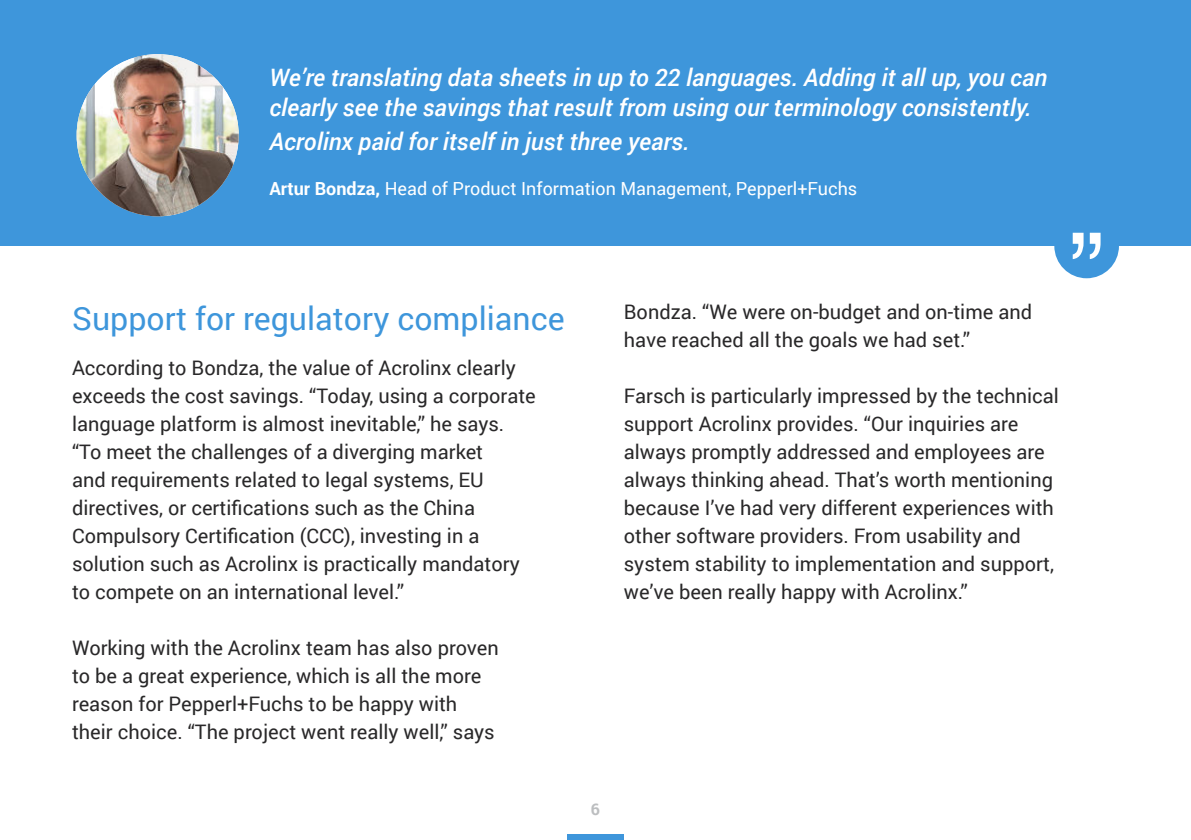
<style>
.page{position:relative;width:1191px;height:840px;background:#fff}
.page>*{position:absolute;margin:0;border:0;box-sizing:border-box;transform-origin:0 0}
.t1{font:32px "Roboto";color:#3e96db}
.t2{font:italic 500 24px/30px "Roboto";color:#fff}
.t3{font:20px/28px "Roboto";color:#292829}
.t4{font:18px "Roboto";color:#fff}
.t5{font:700 16px "Roboto";color:#bcbec0}
.s1{font-weight:700}
</style>
<div class="page">
<div style="left:567px;top:834px;width:57px;height:5px;background:#3e96db"></div>
<div style="left:0;top:0;width:1191px;height:246px;background:#3e96db"></div>
<div style="left:1054px;top:213px;width:65px;height:65px;background:#3e96db;border-radius:50%"></div>
<svg style="left:1072px;top:232px;width:28px;height:27px"></svg>
<img style="left:77px;top:54px;width:162px;height:162px;border-radius:81px">
<p class="t2" style="left:269px;top:64px;width:779px">We’re translating data sheets in up to 22 languages. Adding it all up, you can clearly see the savings that result from using our terminology consistently.</p>
<p class="t2" style="left:269px;top:128px;width:422px">Acrolinx paid for itself in just three years.</p>
<p class="t4" style="left:269px;top:181px;width:589px"><span class="s1">Artur Bondza,</span> Head of Product Information Management, Pepperl+Fuchs</p>
<h1 class="t1" style="left:72px;top:304px;width:494px">Support for regulatory compliance</h1>
<p class="t3" style="left:72px;top:355px;width:465px">According to Bondza, the value of Acrolinx clearly exceeds the cost savings. “Today, using a corporate language platform is almost inevitable,” he says. “To meet the challenges of a diverging market<br>and requirements related to legal systems, EU directives, or certifications such as the China Compulsory Certification (CCC), investing in a solution such as Acrolinx is practically mandatory to compete on an international level.”</p>
<p class="t3" style="left:72px;top:635px;width:428px">Working with the Acrolinx team has also proven to be a great experience, which is all the more reason for Pepperl+Fuchs to be happy with their choice. “The project went really well,” says</p>
<p class="t3" style="left:624px;top:299px;width:410px">Bondza. “We were on-budget and on-time and have reached all the goals we had set.”</p>
<p class="t3" style="left:624px;top:383px;width:436px">Farsch is particularly impressed by the technical support Acrolinx provides. “Our inquiries are always promptly addressed and employees are always thinking ahead. That’s worth mentioning because I’ve had very different experiences with other software providers. From usability and system stability to implementation and support, we’ve been really happy with Acrolinx.”</p>
<p class="t5" style="left:591px;top:801px;width:11px">6</p>
</div>
